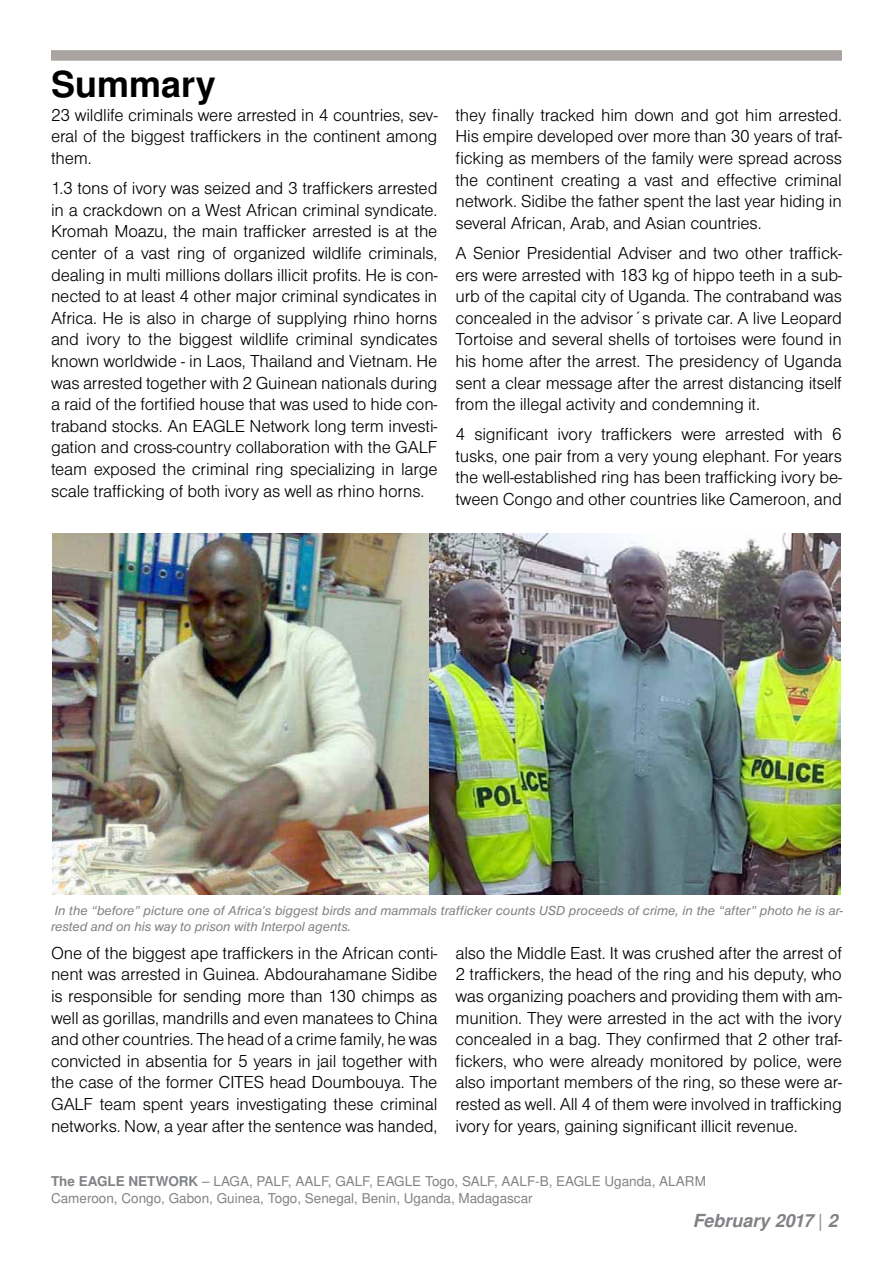
<style>
.page{position:relative;width:893px;height:1263px;background:#fff}
.page>*{position:absolute;margin:0;border:0;box-sizing:border-box;transform-origin:0 0}
.t1{font:700 36px "Nimbus Sans LOT";color:#000}
.t2{font:18px/21.6px "Nimbus Sans DOT Ligh";letter-spacing:-.01em;color:#000;text-align:justify}
.t3{font:italic 700 18px "Nimbus Sans LOT";color:#808285}
.t4{font:italic 13.5px/16.2px "Nimbus Sans DOT";color:#808285}
.t5{font:13.5px/16.2px "Nimbus Sans LOT";color:#808285}
.s1{font-weight:700}
.s2{font-weight:400;font-style:normal}
</style>
<div class="page">
<div style="left:51px;top:50px;width:791px;height:11px;background:#a9a3a1"></div>
<img style="left:52px;top:534px;width:377px;height:361px">
<img style="left:429px;top:534px;width:412px;height:361px">
<h1 class="t1" style="left:51px;top:63px;width:166px">Summary</h1>
<p class="t2" style="left:51px;top:104px;width:388px">23 wildlife criminals were arrested in 4 countries, sev&shy;eral of the biggest traffickers in the continent among them.</p>
<p class="t2" style="left:51px;top:178px;width:388px">1.3 tons of ivory was seized and 3 traffickers arrested in a crackdown on a West African criminal syndicate.<br>Kromah Moazu, the main trafficker arrested is at the center of a vast ring of organized wildlife criminals, dealing in multi millions dollars illicit profits. He is con&shy;nected to at least 4 other major criminal syndicates in Africa. He is also in charge of supplying rhino horns and ivory to the biggest wildlife criminal syndicates known worldwide - in Laos, Thailand and Vietnam. He was arrested together with 2 Guinean nationals during a raid of the fortified house that was used to hide con&shy;traband stocks. An EAGLE Network long term investi&shy;gation and cross-country collaboration with the GALF team exposed the criminal ring specializing in large scale trafficking of both ivory as well as rhino horns.</p>
<p class="t2" style="left:455px;top:104px;width:388px">they finally tracked him down and got him arrested.<br>His empire developed over more than 30 years of traf&shy;ficking as members of the family were spread across the continent creating a vast and effective criminal network. Sidibe the father spent the last year hiding in several African, Arab, and Asian countries.</p>
<p class="t2" style="left:455px;top:242px;width:388px">A Senior Presidential Adviser and two other traffick&shy;ers were arrested with 183 kg of hippo teeth in a sub&shy;urb of the capital city of Uganda. The contraband was concealed in the advisor´s private car. A live Leopard Tortoise and several shells of tortoises were found in his home after the arrest. The presidency of Uganda sent a clear message after the arrest distancing itself from the illegal activity and condemning it.</p>
<p class="t2" style="left:455px;top:424px;width:388px">4 significant ivory traffickers were arrested with 6 tusks, one pair from a very young elephant. For years the well-established ring has been trafficking ivory be&shy;tween Congo and other countries like Cameroon, and</p>
<p class="t4" style="left:51px;top:902px;width:794px">In the “before” picture one of Africa’s biggest birds and mammals trafficker counts USD proceeds of crime, in the “after” photo he is ar&shy;rested and on his way to prison with Interpol agents.</p>
<p class="t2" style="left:51px;top:942px;width:388px">One of the biggest ape traffickers in the African conti&shy;nent was arrested in Guinea. Abdourahamane Sidibe is responsible for sending more than 130 chimps as well as gorillas, mandrills and even manatees to China and other countries. The head of a crime family, he was convicted in absentia for 5 years in jail together with the case of the former CITES head Doumbouya. The GALF team spent years investigating these criminal networks. Now, a year after the sentence was handed,</p>
<p class="t2" style="left:455px;top:942px;width:388px">also the Middle East. It was crushed after the arrest of 2 traffickers, the head of the ring and his deputy, who was organizing poachers and providing them with am&shy;munition. They were arrested in the act with the ivory concealed in a bag. They confirmed that 2 other traf&shy;fickers, who were already monitored by police, were also important members of the ring, so these were ar&shy;rested as well. All 4 of them were involved in trafficking ivory for years, gaining significant illicit revenue.</p>
<p class="t5" style="left:51px;top:1174px;width:656px"><span class="s1">The EAGLE NETWORK</span> – LAGA, PALF, AALF, GALF, EAGLE Togo, SALF, AALF-B, EAGLE Uganda, ALARM<br>Cameroon, Congo, Gabon, Guinea, Togo, Senegal, Benin, Uganda, Madagascar</p>
<p class="t3" style="left:693px;top:1210px;width:146px">February 2017 <span class="s2">|</span> 2</p>
</div>
